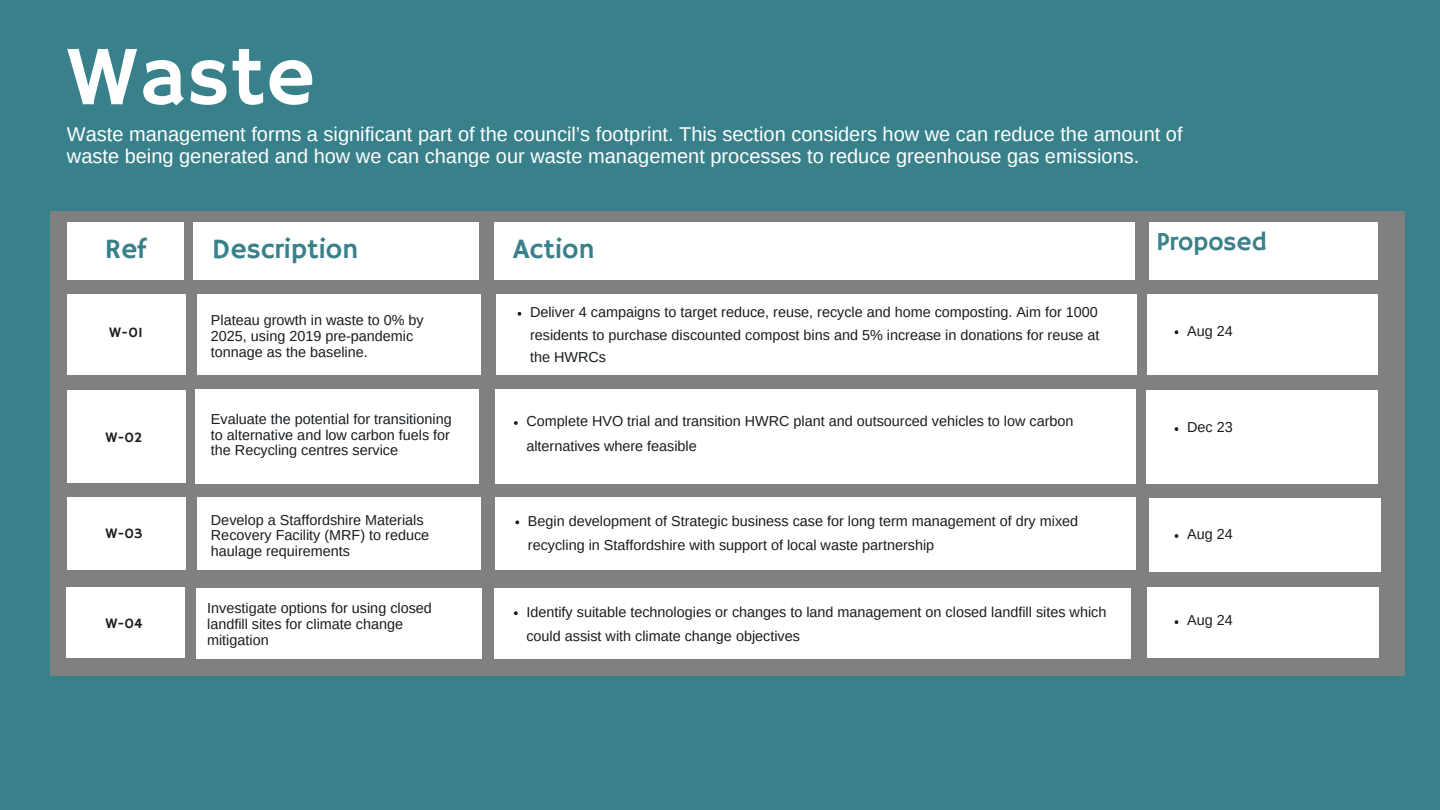
<style>
.page{position:relative;width:1440px;height:810px;background:#38818b}
.page>*{position:absolute;margin:0;border:0;box-sizing:border-box;transform-origin:0 0}
.t1{font:85px "Hammersmith One";color:#fff}
.t2{font:27.9px "Hammersmith One";color:#38818b}
.t3{font:25.9px "Hammersmith One";color:#38818b}
.t4{font:20px/21.8px "Arimo";color:#fff}
.t5{font:14.4px/15.8px "Arimo";color:#181d21}
.t6{font:14.4px "Hammersmith One";color:#181d21}
</style>
<div class="page">
<div style="left:50px;top:211px;width:1355px;height:465px;background:#7f8180"></div>
<div style="left:67px;top:222px;width:116px;height:58px;background:#fff"></div>
<div style="left:194px;top:222px;width:285px;height:58px;background:#fff"></div>
<div style="left:494px;top:222px;width:641px;height:58px;background:#fff"></div>
<div style="left:67px;top:294px;width:118px;height:81px;background:#fff"></div>
<div style="left:197px;top:294px;width:284px;height:81px;background:#fff"></div>
<div style="left:496px;top:294px;width:641px;height:81px;background:#fff"></div>
<div style="left:67px;top:390px;width:119px;height:92px;background:#fff"></div>
<div style="left:495px;top:389px;width:641px;height:94px;background:#fff"></div>
<div style="left:197px;top:498px;width:284px;height:72px;background:#fff"></div>
<div style="left:67px;top:498px;width:118px;height:72px;background:#fff"></div>
<div style="left:495px;top:498px;width:641px;height:72px;background:#fff"></div>
<div style="left:1149px;top:222px;width:229px;height:58px;background:#fff"></div>
<div style="left:1147px;top:294px;width:231px;height:81px;background:#fff"></div>
<div style="left:1146px;top:390px;width:232px;height:93px;background:#fff"></div>
<div style="left:1149px;top:498px;width:232px;height:74px;background:#fff"></div>
<div style="left:494px;top:588px;width:636px;height:71px;background:#fff"></div>
<svg style="left:1175px;top:330px;width:3px;height:4px"></svg>
<svg style="left:518px;top:312px;width:3px;height:4px"></svg>
<div style="left:196px;top:588px;width:286px;height:71px;background:#fff"></div>
<div style="left:1147px;top:587px;width:232px;height:71px;background:#fff"></div>
<svg style="left:1175px;top:427px;width:3px;height:4px"></svg>
<div style="left:195px;top:389px;width:284px;height:94px;background:#fff"></div>
<svg style="left:514px;top:421px;width:4px;height:4px"></svg>
<div style="left:66px;top:587px;width:118px;height:71px;background:#fff"></div>
<svg style="left:515px;top:520px;width:4px;height:4px"></svg>
<svg style="left:1175px;top:534px;width:3px;height:4px"></svg>
<svg style="left:514px;top:611px;width:4px;height:4px"></svg>
<svg style="left:1175px;top:620px;width:3px;height:4px"></svg>
<p class="t1" style="left:67px;top:28px;width:250px">Waste</p>
<p class="t4" style="left:67px;top:123px;width:1117px">Waste management forms a significant part of the council’s footprint. This section considers how we can reduce the amount of waste being generated and how we can change our waste management processes to reduce greenhouse gas emissions.</p>
<p class="t2" style="left:105px;top:233px;width:43px">Ref</p>
<p class="t2" style="left:212px;top:233px;width:148px">Description</p>
<p class="t2" style="left:513px;top:233px;width:83px">Action</p>
<p class="t6" style="left:109px;top:324px;width:35px">W-01</p>
<p class="t6" style="left:106px;top:429px;width:39px">W-02</p>
<p class="t6" style="left:106px;top:525px;width:39px">W-03</p>
<p class="t5" style="left:211px;top:312px;width:214px">Plateau growth in waste to 0% by<br>2025, using 2019 pre-pandemic tonnage as the baseline.</p>
<p class="t5" style="left:530px;top:301px;width:571px;line-height:22.5px;text-align:justify">Deliver 4 campaigns to target reduce, reuse, recycle and home composting. Aim for 1000 residents to purchase discounted compost bins and 5% increase in donations for reuse at the HWRCs</p>
<p class="t5" style="left:211px;top:411px;width:242px;text-align:justify">Evaluate the potential for transitioning to alternative and low carbon fuels for the Recycling centres service</p>
<p class="t5" style="left:526px;top:409px;width:549px;line-height:24.8px">Complete HVO trial and transition HWRC plant and outsourced vehicles to low carbon alternatives where feasible</p>
<p class="t5" style="left:211px;top:512px;width:220px">Develop a Staffordshire Materials<br>Recovery Facility (MRF) to reduce haulage requirements</p>
<p class="t5" style="left:528px;top:508px;width:552px;line-height:24.8px">Begin development of Strategic business case for long term management of dry mixed recycling in Staffordshire with support of local waste partnership</p>
<p class="t3" style="left:1156px;top:227px;width:112px">Proposed</p>
<p class="t5" style="left:1187px;top:323px;width:47px">Aug 24</p>
<p class="t5" style="left:1187px;top:420px;width:47px">Dec 23</p>
<p class="t5" style="left:1187px;top:526px;width:47px">Aug 24</p>
<p class="t6" style="left:106px;top:615px;width:39px">W-04</p>
<p class="t5" style="left:207px;top:600px;width:226px">Investigate options for using closed landfill sites for climate change mitigation</p>
<p class="t5" style="left:526px;top:599px;width:581px;line-height:24.8px">Identify suitable technologies or changes to land management on closed landfill sites which could assist with climate change objectives</p>
<p class="t5" style="left:1187px;top:613px;width:47px">Aug 24</p>
</div>
